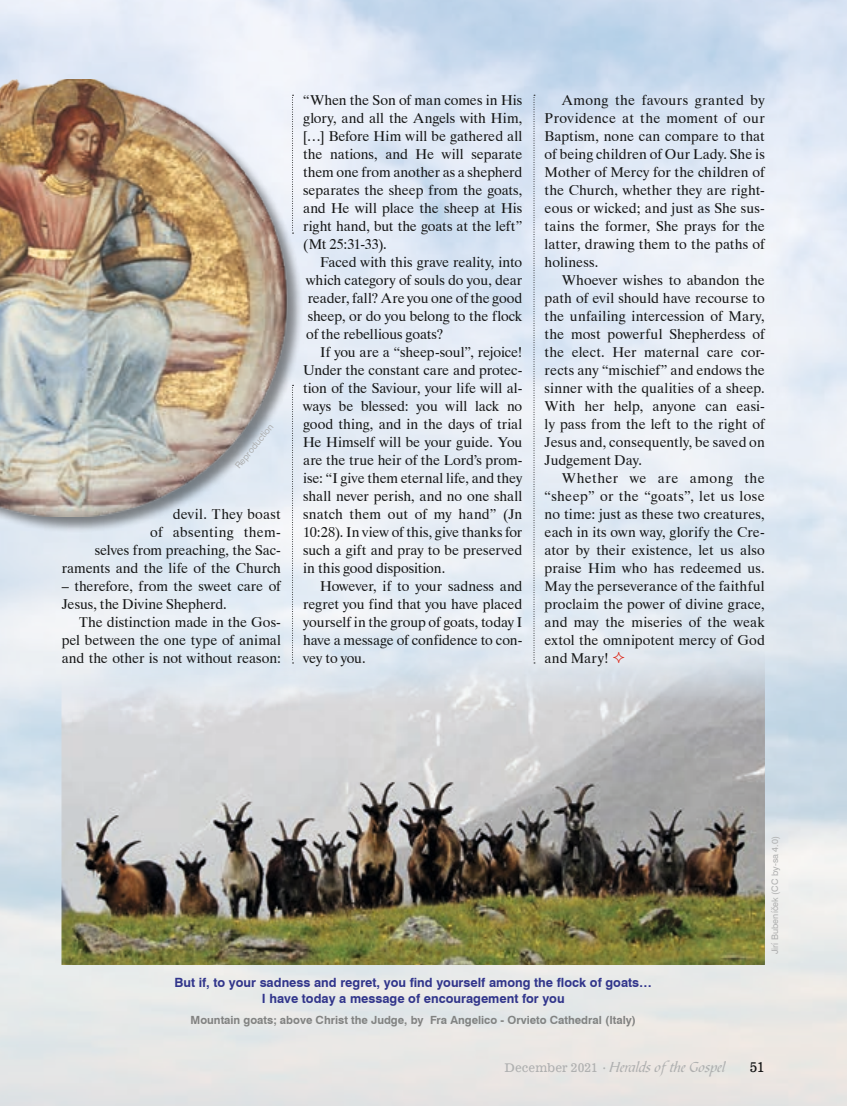
<style>
.page{position:relative;width:847px;height:1106px;background:#fff}
.page>*{position:absolute;margin:0;border:0;box-sizing:border-box;transform-origin:0 0}
.t1{font:15px "Bible Scr T";color:#afb0b0}
.t2{font:14.25px/18px "Dutch 801 BT";letter-spacing:-.005em;color:#151616;text-align:justify}
.t3{font:13.5px "News 701 BT Roman A";color:#151616}
.t4{font:700 12.75px/15.3px "Swiss 721 BT";color:#31358b;text-align:center}
.t5{font:700 11.25px "Swiss 721 BT";color:#818281}
.t6{font:9px "Swiss 721 BT";letter-spacing:.005em;color:#afb0b0}
.s1{font-family:"News 701 BT Roman A";font-size:12px}
</style>
<div class="page">
<img style="left:0;top:0;width:846px;height:1106px">
<div style="left:0;top:80px;width:303px;height:453px;background:#151616;opacity:.5"></div>
<img style="left:0;top:80px;width:293px;height:436px">
<img style="left:62px;top:640px;width:702px;height:324px">
<svg style="left:533px;top:95px;width:1px;height:568px"></svg>
<svg style="left:292px;top:95px;width:1px;height:139px"></svg>
<svg style="left:292px;top:385px;width:1px;height:278px"></svg>
<svg style="left:613px;top:652px;width:11px;height:11px"></svg>
<p class="t6" style="left:233px;top:464px;width:56px;rotate:-51deg">Reproduction</p>
<p class="t2" style="left:62px;top:505px;width:221px;text-align:right">devil. They boast<br>of absenting them-<br>selves from preaching, the Sac&shy;raments and the life of the Church</p>
<p class="t2" style="left:62px;top:577px;width:220px">– therefore, from the sweet care of<br>Jesus, the Divine Shepherd.</p>
<p class="t2" style="left:62px;top:613px;width:221px;text-indent:17px">The distinction made in the Gos&shy;pel between the one type of animal and the other is not without reason:</p>
<p class="t2" style="left:303px;top:91px;width:221px">“When the Son of man comes in His glory, and all the Angels with Him, […] Before Him will be gathered all the nations, and He will separate them one from another as a shepherd separates the sheep from the goats, and He will place the sheep at His right hand, but the goats at the left” (Mt 25:31-33).</p>
<p class="t2" style="left:306px;top:253px;width:218px;text-indent:14px">Faced with this grave reality, into which category of souls do you, dear reader, fall? Are you one of the good sheep, or do you belong to the flock of the rebellious goats?</p>
<p class="t2" style="left:303px;top:343px;width:221px;text-indent:17px">If you are a “sheep-soul”, rejoice!<br>Under the constant care and protec&shy;tion of the Saviour, your life will al&shy;ways be blessed: you will lack no good thing, and in the days of trial He Himself will be your guide. You are the true heir of the Lord’s prom&shy;ise: “I give them eternal life, and they shall never perish, and no one shall snatch them out of my hand” (Jn 10:28). In view of this, give thanks for such a gift and pray to be preserved in this good disposition.</p>
<p class="t2" style="left:303px;top:577px;width:221px;text-indent:17px">However, if to your sadness and regret you find that you have placed yourself in the group of goats, today I have a message of confidence to con&shy;vey to you.</p>
<p class="t2" style="left:544px;top:91px;width:221px;text-indent:17px">Among the favours granted by Providence at the moment of our Baptism, none can compare to that of being children of Our Lady. She is Mother of Mercy for the children of the Church, whether they are right&shy;eous or wicked; and just as She sus&shy;tains the former, She prays for the latter, drawing them to the paths of holiness.</p>
<p class="t2" style="left:544px;top:271px;width:221px;text-indent:17px">Whoever wishes to abandon the path of evil should have recourse to the unfailing intercession of Mary, the most powerful Shepherdess of the elect. Her maternal care cor&shy;rects any “mischief” and endows the sinner with the qualities of a sheep.<br>With her help, anyone can easi&shy;ly pass from the left to the right of Jesus and, consequently, be saved on Judgement Day.</p>
<p class="t2" style="left:544px;top:469px;width:221px;text-indent:17px">Whether we are among the “sheep” or the “goats”, let us lose no time: just as these two creatures, each in its own way, glorify the Cre&shy;ator by their existence, let us also praise Him who has redeemed us.<br>May the perseverance of the faithful proclaim the power of divine grace, and may the miseries of the weak extol the omnipotent mercy of God and Mary!</p>
<p class="t6" style="left:769px;top:954px;width:120px;rotate:-90deg">Jirí Bubeníček (CC by-sa 4.0)</p>
<p class="t4" style="left:174px;top:975px;width:478px">But if, to your sadness and regret, you find yourself among the flock of goats…<br>I have today a message of encouragement for you</p>
<p class="t5" style="left:190px;top:1012px;width:447px">Mountain goats; above Christ the Judge, by Fra Angelico - Orvieto Cathedral (Italy)</p>
<p class="t1" style="left:504px;top:1057px;width:222px"><span class="s1">December 2021</span> <sub>·</sub> Heralds of the Gospel</p>
<p class="t3" style="left:749px;top:1058px;width:17px">51</p>
</div>
